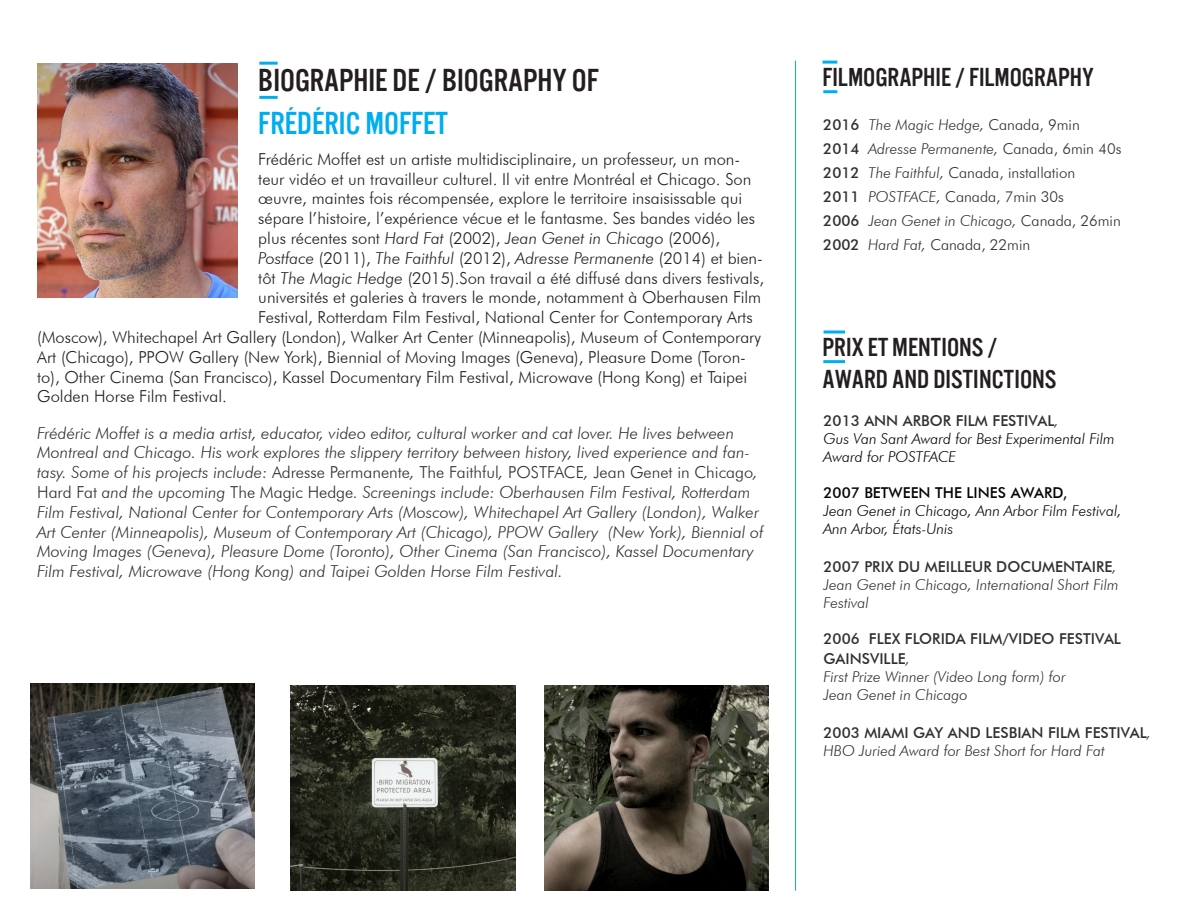
<style>
.page{position:relative;width:1188px;height:918px;background:#fff}
.page>*{position:absolute;margin:0;border:0;box-sizing:border-box;transform-origin:0 0}
.t1{font:33px "U.S.101";color:#231f20}
.t2{font:33px "U.S.101";color:#00aeef}
.t3{font:27px "U.S.101";color:#231f20}
.t4{font:300 16.5px/19.8px "Futura BT";color:#231f20}
.t5{font:italic 300 16.5px/19.8px "Futura BT";color:#312f30}
.t6{font:italic 300 16.5px "Futura BT";color:#231f20}
.t7{font:italic 300 15px/18px "Futura BT";color:#312f30}
.t8{font:500 15px/19.8px "Futura BT";color:#312f30}
.t9{font:italic 300 15px/18px "Futura BT";color:#040503}
.t10{font:300 15px "Futura BT";color:#312f30}
.t11{font:500 15px "Futura BT";color:#040503}
.s1{font-style:italic}
.s2{font-style:normal}
.s3{font-weight:500;font-style:normal}
.s4{font-weight:500}
.s5{font-weight:300;font-style:italic}
</style>
<div class="page">
<img style="left:31px;top:684px;width:224px;height:205px">
<img style="left:291px;top:686px;width:224px;height:205px">
<img style="left:544px;top:686px;width:225px;height:205px">
<hr style="left:259px;top:96px;width:19px;height:3px;background:#00aeef">
<hr style="left:259px;top:62px;width:19px;height:3px;background:#00aeef">
<hr style="left:823px;top:90px;width:14px;height:3px;background:#00aeef">
<hr style="left:823px;top:61px;width:14px;height:3px;background:#00aeef">
<hr style="left:795px;top:61px;width:1px;height:830px;background:#00aeef">
<img style="left:37px;top:64px;width:200px;height:234px">
<hr style="left:823px;top:360px;width:22px;height:3px;background:#00aeef">
<hr style="left:824px;top:330px;width:21px;height:3px;background:#00aeef">
<p class="t1" style="left:258px;top:63px;width:342px">BIOGRAPHIE DE / BIOGRAPHY OF</p>
<p class="t2" style="left:258px;top:106px;width:191px">FRÉDÉRIC MOFFET</p>
<p class="t4" style="left:258px;top:149px;width:498px">Frédéric Moffet est un artiste multidisciplinaire, un professeur, un mon&shy;teur vidéo et un travailleur culturel. Il vit entre Montréal et Chicago. Son œuvre, maintes fois récompensée, explore le territoire insaisissable qui sépare l’histoire, l’expérience vécue et le fantasme. Ses bandes vidéo les plus récentes sont <span class="s1">Hard Fat</span> (2002), <span class="s1">Jean Genet in Chicago</span> (2006),</p>
<p class="t6" style="left:258px;top:248px;width:506px">Postface <span class="s2">(2011),</span> The Faithful <span class="s2">(2012),</span> Adresse Permanente <span class="s2">(2014) et bien-</span></p>
<p class="t4" style="left:258px;top:268px;width:507px">tôt <span class="s1">The Magic Hedge</span> (2015).Son travail a été diffusé dans divers festivals,</p>
<p class="t4" style="left:258px;top:287px;width:505px">universités et galeries à travers le monde, notamment à Oberhausen Film</p>
<p class="t4" style="left:258px;top:307px;width:496px">Festival, Rotterdam Film Festival, National Center for Contemporary Arts</p>
<p class="t4" style="left:37px;top:327px;width:725px">(Moscow), Whitechapel Art Gallery (London), Walker Art Center (Minneapolis), Museum of Contemporary</p>
<p class="t4" style="left:37px;top:347px;width:710px">Art (Chicago), PPOW Gallery (New York), Biennial of Moving Images (Geneva), Pleasure Dome (Toron-</p>
<p class="t4" style="left:37px;top:367px;width:712px">to), Other Cinema (San Francisco), Kassel Documentary Film Festival, Microwave (Hong Kong) et Taipei</p>
<p class="t4" style="left:37px;top:386px;width:191px">Golden Horse Film Festival.</p>
<p class="t5" style="left:37px;top:423px;width:728px">Frédéric Moffet is a media artist, educator, video editor, cultural worker and cat lover. He lives between Montreal and Chicago. His work explores the slippery territory between history, lived experience and fan&shy;tasy. Some of his projects include: <span class="s2">Adresse Permanente</span>, <span class="s2">The Faithful</span>, <span class="s2">POSTFACE</span>, <span class="s2">Jean Genet in Chicago</span>, <span class="s2">Hard Fat</span> and the upcoming <span class="s2">The Magic Hedge</span>. Screenings include: Oberhausen Film Festival, Rotterdam Film Festival, National Center for Contemporary Arts (Moscow), Whitechapel Art Gallery (London), Walker Art Center (Minneapolis), Museum of Contemporary Art (Chicago), PPOW Gallery (New York), Biennial of Moving Images (Geneva), Pleasure Dome (Toronto), Other Cinema (San Francisco), Kassel Documentary Film Festival, Microwave (Hong Kong) and Taipei Golden Horse Film Festival.</p>
<p class="t3" style="left:823px;top:63px;width:273px">FILMOGRAPHIE / FILMOGRAPHY</p>
<p class="t7" style="left:823px;top:115px;width:258px"><span class="s3">2016</span> The Magic Hedge, <span class="s2">Canada, 9min</span></p>
<p class="t7" style="left:823px;top:139px;width:300px"><span class="s3">2014</span> Adresse Permanente, <span class="s2">Canada, 6min 40s</span></p>
<p class="t10" style="left:823px;top:163px;width:253px"><span class="s4">2012</span> <span class="s1">The Faithful,</span> Canada, installation</p>
<p class="t10" style="left:823px;top:187px;width:242px"><span class="s4">2011</span> <span class="s1">POSTFACE,</span> Canada, 7min 30s</p>
<p class="t7" style="left:823px;top:211px;width:299px"><span class="s3">2006</span> Jean Genet in Chicago, <span class="s2">Canada, 26min</span></p>
<p class="t10" style="left:823px;top:235px;width:209px"><span class="s4">2002</span> <span class="s1">Hard Fat,</span> Canada, 22min</p>
<p class="t3" style="left:823px;top:333px;width:177px">PRIX ET MENTIONS /</p>
<p class="t3" style="left:823px;top:364px;width:235px">AWARD AND DISTINCTIONS</p>
<p class="t8" style="left:824px;top:411px;width:237px">2013 ANN ARBOR FILM FESTIVAL<span class="s5">,</span></p>
<p class="t9" style="left:824px;top:430px;width:293px">Gus Van Sant Award for Best Experimental Film<br>Award for POSTFACE</p>
<p class="t11" style="left:824px;top:484px;width:245px">2007 BETWEEN THE LINES AWARD,</p>
<p class="t9" style="left:824px;top:502px;width:300px">Jean Genet in Chicago, Ann Arbor Film Festival,</p>
<p class="t9" style="left:824px;top:520px;width:131px">Ann Arbor, États-Unis</p>
<p class="t8" style="left:824px;top:557px;width:295px">2007 PRIX DU MEILLEUR DOCUMENTAIRE<span class="s5">,</span></p>
<p class="t7" style="left:824px;top:576px;width:297px">Jean Genet in Chicago, International Short Film<br>Festival</p>
<p class="t8" style="left:824px;top:629px;width:299px">2006 FLEX FLORIDA FILM/VIDEO FESTIVAL<br>GAINSVILLE<span class="s5">,</span></p>
<p class="t7" style="left:824px;top:668px;width:244px">First Prize Winner (Video Long form) for</p>
<p class="t7" style="left:824px;top:686px;width:146px">Jean Genet in Chicago</p>
<p class="t8" style="left:824px;top:723px;width:329px">2003 MIAMI GAY AND LESBIAN FILM FESTIVAL<span class="s5">,</span></p>
<p class="t7" style="left:824px;top:741px;width:283px">HBO Juried Award for Best Short for Hard Fat</p>
</div>
